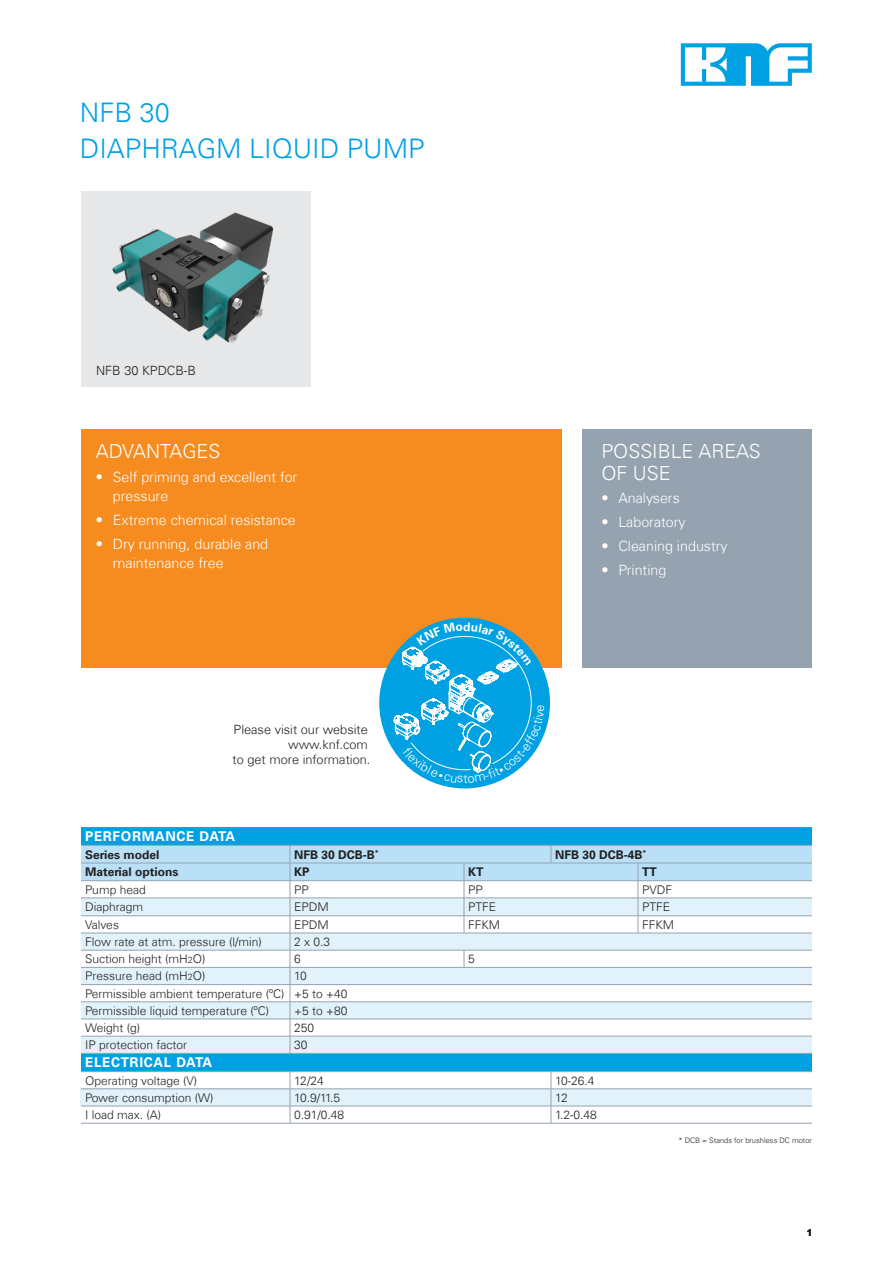
<style>
.page{position:relative;width:893px;height:1263px;background:#fff}
.page>*{position:absolute;margin:0;border:0;box-sizing:border-box;transform-origin:0 0}
.t1{font:300 27px/36px "Univers Com 45";color:#00a1e3}
.t2{font:300 19.5px/21.8px "Univers Com 45";color:#fff}
.t3{font:300 14.25px/19.5px "Univers Com 45";color:#fff}
.t4{font:700 13.5px "Univers Com 65";letter-spacing:.05em;color:#fff}
.t5{font:300 12.75px/15px "Univers Com 45";color:#231f20;text-align:right}
.t6{font:300 12.75px "Univers LT Std";color:#fff}
.t7{font:300 12px/17.2px "Univers Com 45";color:#231f20}
.t8{font:700 12px "Univers Com 65";color:#231f20}
.t9{font:700 9.75px "Arial";color:#231f20}
.t10{font:300 7.5px "Univers Com 45";color:#231f20}
.s1{font-size:9px}
</style>
<div class="page">
<div style="left:81px;top:191px;width:229px;height:196px;background:#e6e7e9"></div>
<img style="left:112px;top:212px;width:162px;height:131px">
<div style="left:81px;top:429px;width:480px;height:239px;background:#f68b1f"></div>
<svg style="left:681px;top:43px;width:131px;height:43px"></svg>
<div style="left:583px;top:429px;width:229px;height:239px;background:#95a2b0"></div>
<div style="left:379px;top:618px;width:171px;height:170px;background:#00a1e3;border-radius:50%"></div>
<svg style="left:81px;top:827px;width:731px;height:18px;background:#02a1e2"></svg>
<svg style="left:81px;top:1054px;width:731px;height:69px"></svg>
<div style="left:81px;top:1089px;width:209px;height:17px;background:#e1f2fb"></div>
<hr style="left:81px;top:1088px;width:209px;height:1px;background:#95a2b0">
<hr style="left:81px;top:1106px;width:209px;height:1px;background:#95a2b0">
<hr style="left:81px;top:1071px;width:209px;height:1px;background:#95a2b0">
<hr style="left:81px;top:1053px;width:209px;height:1px;background:#95a2b0">
<hr style="left:290px;top:1053px;width:174px;height:1px;background:#95a2b0">
<hr style="left:464px;top:1053px;width:87px;height:1px;background:#95a2b0">
<hr style="left:551px;top:1053px;width:87px;height:1px;background:#95a2b0">
<hr style="left:638px;top:1053px;width:174px;height:1px;background:#95a2b0">
<hr style="left:81px;top:1123px;width:209px;height:1px;background:#95a2b0">
<svg style="left:551px;top:1072px;width:1px;height:51px"></svg>
<hr style="left:290px;top:1071px;width:174px;height:1px;background:#95a2b0">
<hr style="left:464px;top:1071px;width:87px;height:1px;background:#95a2b0">
<hr style="left:551px;top:1071px;width:87px;height:1px;background:#95a2b0">
<hr style="left:638px;top:1071px;width:174px;height:1px;background:#95a2b0">
<hr style="left:290px;top:1088px;width:174px;height:1px;background:#95a2b0">
<hr style="left:464px;top:1088px;width:87px;height:1px;background:#95a2b0">
<hr style="left:551px;top:1088px;width:87px;height:1px;background:#95a2b0">
<hr style="left:638px;top:1088px;width:174px;height:1px;background:#95a2b0">
<hr style="left:290px;top:1106px;width:174px;height:1px;background:#95a2b0">
<hr style="left:464px;top:1106px;width:87px;height:1px;background:#95a2b0">
<hr style="left:551px;top:1106px;width:87px;height:1px;background:#95a2b0">
<hr style="left:638px;top:1106px;width:174px;height:1px;background:#95a2b0">
<hr style="left:290px;top:1123px;width:174px;height:1px;background:#95a2b0">
<hr style="left:464px;top:1123px;width:87px;height:1px;background:#95a2b0">
<hr style="left:551px;top:1123px;width:87px;height:1px;background:#95a2b0">
<hr style="left:638px;top:1123px;width:174px;height:1px;background:#95a2b0">
<svg style="left:290px;top:1072px;width:1px;height:51px"></svg>
<svg style="left:81px;top:845px;width:731px;height:208px"></svg>
<hr style="left:551px;top:950px;width:87px;height:1px;background:#95a2b0">
<hr style="left:638px;top:950px;width:174px;height:1px;background:#95a2b0">
<svg style="left:382px;top:622px;width:163px;height:161px"></svg>
<h1 class="t1" style="left:80px;top:94px;width:346px">NFB 30<br>DIAPHRAGM LIQUID PUMP</h1>
<p class="t5" style="left:96px;top:363px;width:101px">NFB 30 KPDCB-B</p>
<h2 class="t2" style="left:96px;top:440px;width:126px">ADVANTAGES</h2>
<p class="t3" style="left:113px;top:467px;width:186px;text-indent:-17px">• Self priming and excellent for pressure</p>
<p class="t3" style="left:96px;top:510px;width:201px">• Extreme chemical resistance</p>
<p class="t3" style="left:113px;top:534px;width:157px;text-indent:-17px">• Dry running, durable and maintenance free</p>
<p class="t5" style="left:233px;top:722px;width:139px">Please visit our website www.knf.com<br>to get more information.</p>
<p class="t6" style="left:463px;top:770px;width:6px">t</p>
<h2 class="t2" style="left:601px;top:440px;width:161px">POSSIBLE AREAS<br>OF USE</h2>
<p class="t3" style="left:601px;top:489px;width:80px">• Analysers</p>
<p class="t3" style="left:601px;top:512px;width:86px">• Laboratory</p>
<p class="t3" style="left:601px;top:536px;width:128px">• Cleaning industry</p>
<p class="t3" style="left:601px;top:560px;width:67px">• Printing</p>
<p class="t4" style="left:85px;top:828px;width:151px">PERFORMANCE DATA</p>
<p class="t8" style="left:85px;top:847px;width:76px">Series model</p>
<p class="t8" style="left:294px;top:847px;width:86px">NFB 30 DCB-B<sup>*</sup></p>
<p class="t8" style="left:555px;top:847px;width:93px">NFB 30 DCB-4B<sup>*</sup></p>
<p class="t8" style="left:85px;top:865px;width:95px">Material options</p>
<p class="t8" style="left:294px;top:865px;width:17px">KP</p>
<p class="t8" style="left:468px;top:865px;width:17px">KT</p>
<p class="t8" style="left:642px;top:865px;width:16px">TT</p>
<p class="t7" style="left:85px;top:881px;width:62px">Pump head</p>
<p class="t7" style="left:294px;top:881px;width:16px">PP</p>
<p class="t7" style="left:468px;top:881px;width:16px">PP</p>
<p class="t7" style="left:642px;top:881px;width:31px">PVDF</p>
<p class="t7" style="left:85px;top:898px;width:60px">Diaphragm</p>
<p class="t7" style="left:294px;top:898px;width:36px">EPDM</p>
<p class="t7" style="left:468px;top:898px;width:30px">PTFE</p>
<p class="t7" style="left:642px;top:898px;width:30px">PTFE</p>
<p class="t7" style="left:85px;top:916px;width:35px">Valves</p>
<p class="t7" style="left:294px;top:916px;width:36px">EPDM</p>
<p class="t7" style="left:468px;top:916px;width:34px">FFKM</p>
<p class="t7" style="left:642px;top:916px;width:34px">FFKM</p>
<p class="t7" style="left:85px;top:933px;width:178px">Flow rate at atm. pressure (l/min)</p>
<p class="t7" style="left:294px;top:933px;width:38px">2 x 0.3</p>
<p class="t7" style="left:85px;top:950px;width:122px">Suction height (mH<span class="s1">2</span>O)</p>
<p class="t7" style="left:294px;top:950px;width:8px">6</p>
<p class="t7" style="left:468px;top:950px;width:8px">5</p>
<p class="t7" style="left:85px;top:967px;width:122px">Pressure head (mH<span class="s1">2</span>O)</p>
<p class="t7" style="left:85px;top:967px;width:264px;text-indent:209px">10<br>Permissible ambient temperature (ºC) +5 to +40<br>Permissible liquid temperature (ºC)</p>
<p class="t7" style="left:294px;top:1002px;width:55px">+5 to +80</p>
<p class="t7" style="left:85px;top:1019px;width:56px">Weight (g)</p>
<p class="t7" style="left:294px;top:1019px;width:22px">250</p>
<p class="t7" style="left:85px;top:1036px;width:103px">IP protection factor</p>
<p class="t7" style="left:294px;top:1036px;width:15px">30</p>
<p class="t4" style="left:85px;top:1054px;width:128px">ELECTRICAL DATA</p>
<p class="t7" style="left:85px;top:1072px;width:113px">Operating voltage (V)</p>
<p class="t7" style="left:294px;top:1072px;width:31px">12/24</p>
<p class="t7" style="left:555px;top:1072px;width:41px">10-26.4</p>
<p class="t7" style="left:85px;top:1089px;width:130px">Power consumption (W)</p>
<p class="t7" style="left:294px;top:1089px;width:48px">10.9/11.5</p>
<p class="t7" style="left:555px;top:1089px;width:14px">12</p>
<p class="t7" style="left:85px;top:1106px;width:78px">I load max. (A)</p>
<p class="t7" style="left:294px;top:1106px;width:52px">0.91/0.48</p>
<p class="t7" style="left:555px;top:1106px;width:43px">1.2-0.48</p>
<p class="t10" style="left:678px;top:1135px;width:135px">* DCB = Stands for brushless DC motor</p>
<p class="t9" style="left:807px;top:1226px;width:7px">1</p>
</div>
